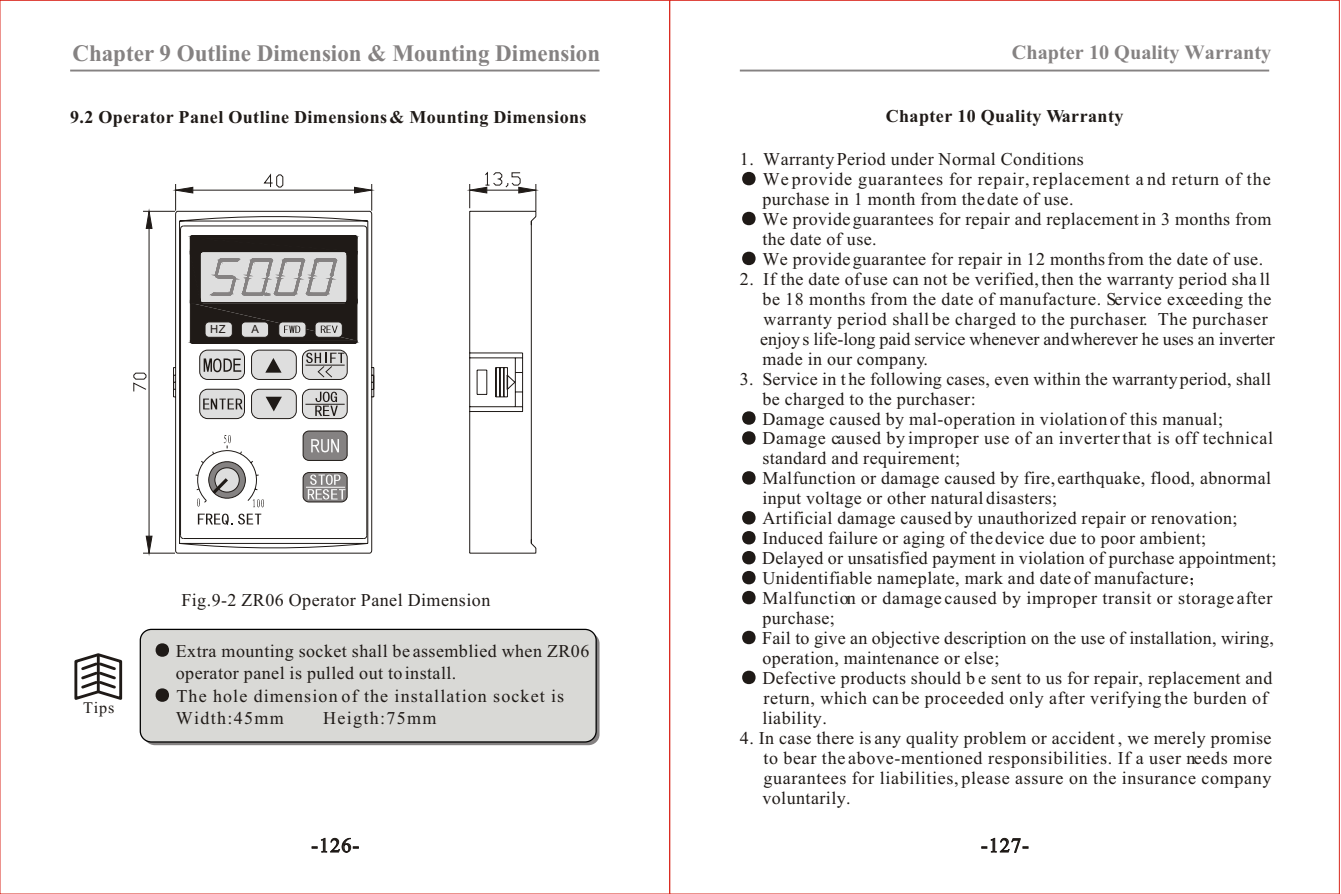
<style>
.page{position:relative;width:1341px;height:894px;background:#fff}
.page>*{position:absolute;margin:0;border:0;box-sizing:border-box;transform-origin:0 0}
.t1{font:700 23.62px "Times New Roman";color:#858282}
.t2{font:700 20.25px "Times New Roman";color:#858282}
.t3{font:20.25px "Times New Roman";letter-spacing:.05em;color:#1f1a17}
.t4{font:18px/20px "Times New Roman";letter-spacing:.025em;color:#1f1a17}
.t5{font:700 18px "Times New Roman";letter-spacing:.025em;color:#1f1a17}
.t6{font:18px "Times New Roman";letter-spacing:.075em;color:#1f1a17}
.t7{font:16.2px "Times New Roman";color:#1f1a17}
.t8{font:11.25px "Arial";color:#1f1a17}
</style>
<div class="page">
<hr style="left:70px;top:70px;width:530px;height:1px;background:#858282">
<svg style="left:133px;top:183px;width:403px;height:373px"></svg>
<svg style="left:467px;top:171px;width:72px;height:41px"></svg>
<svg style="left:173px;top:211px;width:201px;height:342px"></svg>
<svg style="left:188px;top:235px;width:186px;height:109px;background:#7c7978"></svg>
<svg style="left:204px;top:358px;width:37px;height:14px"></svg>
<svg style="left:203px;top:398px;width:40px;height:11px"></svg>
<svg style="left:265px;top:358px;width:17px;height:14px"></svg>
<svg style="left:266px;top:396px;width:16px;height:15px"></svg>
<svg style="left:306px;top:352px;width:38px;height:25px"></svg>
<svg style="left:315px;top:391px;width:23px;height:25px"></svg>
<hr style="left:305px;top:364px;width:40px;height:1px;background:#1f1a17">
<hr style="left:305px;top:404px;width:40px;height:1px;background:#1f1a17">
<svg style="left:308px;top:474px;width:37px;height:25px"></svg>
<hr style="left:306px;top:486px;width:39px;height:1px;background:#fff">
<svg style="left:187px;top:435px;width:79px;height:72px"></svg>
<svg style="left:144px;top:632px;width:456px;height:113px;background:#727070"></svg>
<div style="left:140px;top:628px;width:457px;height:114px;background:#d9d9d6;border:1px solid #000;border-radius:11px"></div>
<svg style="left:156px;top:643px;width:13px;height:13px"></svg>
<svg style="left:156px;top:688px;width:13px;height:13px"></svg>
<svg style="left:74px;top:653px;width:49px;height:47px"></svg>
<svg style="left:742px;top:172px;width:14px;height:13px"></svg>
<svg style="left:742px;top:212px;width:14px;height:13px"></svg>
<svg style="left:742px;top:251px;width:14px;height:14px"></svg>
<svg style="left:742px;top:411px;width:14px;height:13px"></svg>
<svg style="left:742px;top:431px;width:14px;height:13px"></svg>
<svg style="left:742px;top:471px;width:14px;height:13px"></svg>
<svg style="left:742px;top:511px;width:14px;height:13px"></svg>
<svg style="left:742px;top:531px;width:14px;height:13px"></svg>
<svg style="left:742px;top:551px;width:14px;height:13px"></svg>
<svg style="left:742px;top:570px;width:14px;height:14px"></svg>
<svg style="left:1190px;top:577px;width:3px;height:8px"></svg>
<svg style="left:742px;top:590px;width:14px;height:14px"></svg>
<svg style="left:742px;top:630px;width:14px;height:14px"></svg>
<svg style="left:742px;top:670px;width:14px;height:14px"></svg>
<hr style="left:740px;top:70px;width:529px;height:1px;background:#858282">
<h1 class="t1" style="left:72px;top:45px;width:529px">Chapter 9 Outline Dimension &amp; Mounting Dimension</h1>
<p class="t5" style="left:70px;top:111px;width:518px">9.2 Operator Panel Outline Dimensions &amp; Mounting Dimensions</p>
<p class="t8" style="left:210px;top:325px;width:17px">HZ</p>
<p class="t8" style="left:252px;top:325px;width:9px">A</p>
<p class="t7" style="left:83px;top:701px;width:33px">Tips</p>
<p class="t4" style="left:181px;top:592px;width:310px">Fig.9-2 ZR06 Operator Panel Dimension</p>
<p class="t4" style="left:176px;top:640px;width:415px;line-height:22.5px">Extra mounting socket shall be assemblied when ZR06 operator panel is pulled out to install.<br>The hole dimension of the installation socket is Width:45mm</p>
<p class="t6" style="left:323px;top:711px;width:115px">Heigth:75mm</p>
<p class="t3" style="left:311px;top:837px;width:49px">-126-</p>
<p class="t2" style="left:1012px;top:45px;width:261px">Chapter 10 Quality Warranty</p>
<p class="t5" style="left:886px;top:110px;width:239px">Chapter 10 Quality Warranty</p>
<p class="t4" style="left:762px;top:151px;width:511px;text-indent:-22px">1. Warranty Period under Normal Conditions<br>We provide guarantees for repair, replacement a nd return of the purchase in 1 month from the date of use.<br>We provide guarantees for repair and replacement in 3 months from the date of use.<br>We provide guarantee for repair in 12 months from the date of use.</p>
<p class="t4" style="left:760px;top:270px;width:516px;text-indent:-20px">2. If the date of use can not be verified, then the warranty period sha ll be 18 months from the date of manufacture. Service exceeding the warranty period shall be charged to the purchaser. The purchaser enjoy s life-long paid service whenever and wherever he uses an inverter made in our company.</p>
<p class="t4" style="left:762px;top:370px;width:516px;text-indent:-22px">3. Service in t he following cases, even within the warranty period, shall be charged to the purchaser:<br>Damage caused by mal-operation in violation of this manual; Damage caused by improper use of an inverter that is off technical standard and requirement;<br>Malfunction or damage caused by fire, earthquake, flood, abnormal input voltage or other natural disasters;<br>Artificial damage caused by unauthorized repair or renovation; Induced failure or aging of the device due to poor ambient;<br>Delayed or unsatisfied payment in violation of purchase appointment; Unidentifiable nameplate, mark and date of manufacture Malfunction or damage caused by improper transit or storage after purchase;<br>Fail to give an objective description on the use of installation, wiring, operation, maintenance or else;<br>Defective products should b e sent to us for repair, replacement and return, which can be proceeded only after verifying the burden of liability.</p>
<p class="t4" style="left:762px;top:729px;width:511px;text-align:justify;text-indent:-23px">4. In case there is any quality problem or accident , we merely promise to bear the above-mentioned responsibilities. If a user needs more guarantees for liabilities, please assure on the insurance company voluntarily.</p>
<p class="t3" style="left:981px;top:837px;width:49px">-127-</p>
</div>
